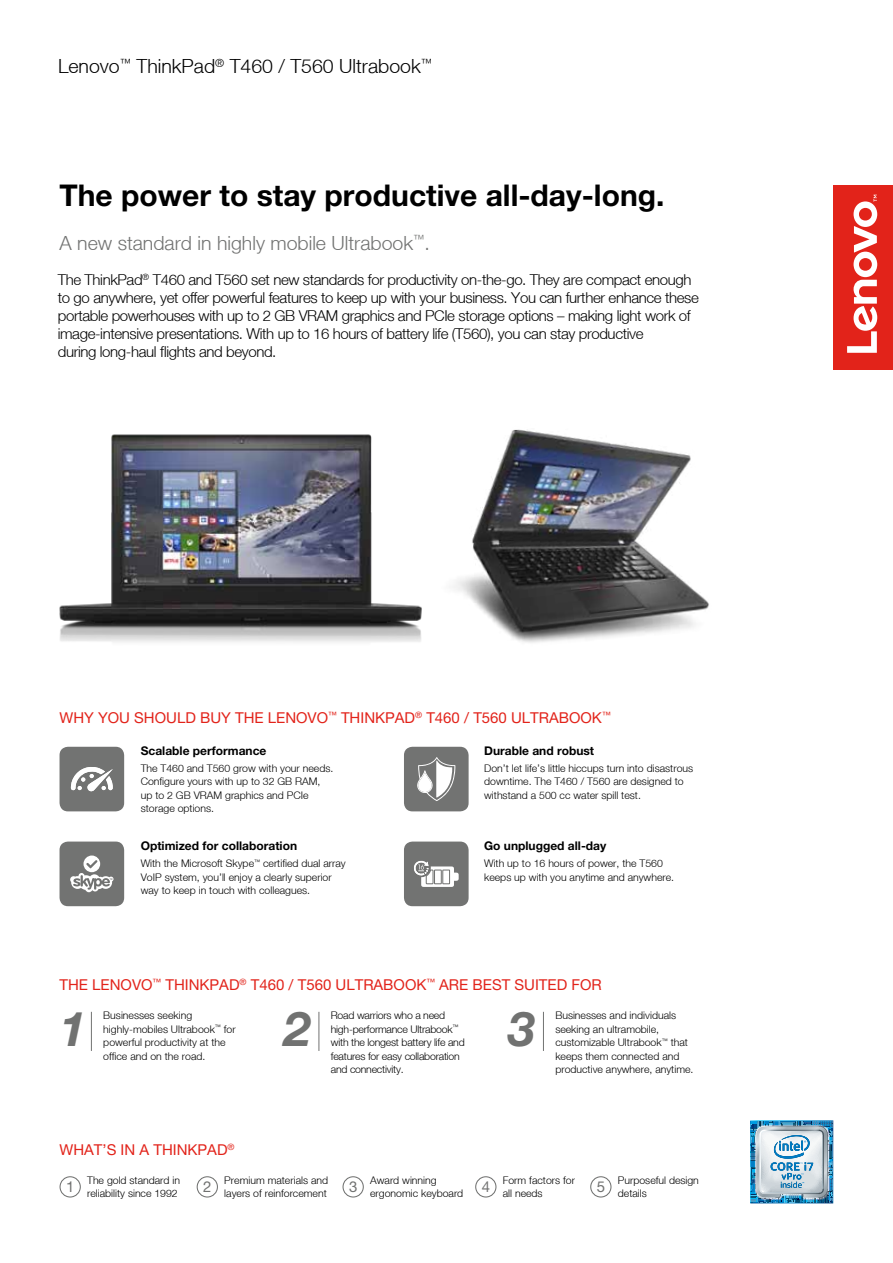
<style>
.page{position:relative;width:893px;height:1263px;background:#fff}
.page>*{position:absolute;margin:0;border:0;box-sizing:border-box;transform-origin:0 0}
.t1{font:italic 700 48px "Helvetica Neue LT Std";color:#717271}
.t2{font:700 30px "Helvetica Neue LT Std";color:#000}
.t3{font:300 19.5px "Helvetica Neue LT";color:#717271}
.t4{font:300 19.5px "Helvetica Neue LT";color:#000}
.t5{font:300 15px/18px "Helvetica Neue LT";letter-spacing:-.025em;color:#000}
.t6{font:15px "Helvetica Neue LT Std";color:#e2231a}
.t7{font:15px "Helvetica Neue LT Std";color:#717271}
.t8{font:700 12px "Helvetica Neue LT Std";color:#000}
.t9{font:300 10.5px/13.5px "Helvetica Neue LT";color:#000}
.t10{font:300 10.5px/13.5px "Helvetica Neue LT";letter-spacing:-.02em;color:#000}
.t11{font:8.7px "Helvetica Neue LT Std";color:#e2231a}
</style>
<div class="page">
<img style="left:59px;top:434px;width:348px;height:208px">
<div style="left:833px;top:185px;width:60px;height:185px;background:#e2231a"></div>
<svg style="left:847px;top:195px;width:30px;height:158px"></svg>
<hr style="left:91px;top:1012px;width:1px;height:39px;background:#717271">
<hr style="left:319px;top:1012px;width:1px;height:39px;background:#717271">
<hr style="left:543px;top:1012px;width:1px;height:39px;background:#717271">
<div style="left:475px;top:1176px;width:21px;height:21px;border:1px solid #717271;border-radius:50%"></div>
<div style="left:60px;top:1176px;width:21px;height:21px;border:1px solid #717271;border-radius:50%"></div>
<div style="left:197px;top:1176px;width:21px;height:21px;border:1px solid #717271;border-radius:50%"></div>
<div style="left:342px;top:1176px;width:22px;height:21px;border:1px solid #717271;border-radius:50%"></div>
<div style="left:590px;top:1176px;width:21px;height:21px;border:1px solid #717271;border-radius:50%"></div>
<img style="left:407px;top:429px;width:302px;height:214px">
<img style="left:750px;top:1120px;width:83px;height:84px">
<div style="left:60px;top:747px;width:64px;height:64px;background:#727372;border-radius:9px"></div>
<svg style="left:71px;top:767px;width:42px;height:25px"></svg>
<div style="left:60px;top:841px;width:64px;height:65px;background:#727372;border-radius:9px"></div>
<svg style="left:70px;top:855px;width:44px;height:37px"></svg>
<div style="left:404px;top:747px;width:65px;height:64px;background:#727372;border-radius:9px"></div>
<svg style="left:417px;top:757px;width:38px;height:44px"></svg>
<div style="left:404px;top:841px;width:65px;height:65px;background:#727372;border-radius:9px"></div>
<svg style="left:414px;top:860px;width:45px;height:27px"></svg>
<h3 class="t4" style="left:58px;top:55px;width:376px">Lenovo<sup>™</sup> ThinkPad<sup>®</sup> T460 / T560 Ultrabook<sup>™</sup></h3>
<h2 class="t2" style="left:60px;top:177px;width:606px">The power to stay productive all-day-long.</h2>
<h3 class="t3" style="left:60px;top:231px;width:372px">A new standard in highly mobile Ultrabook<sup>™</sup>.</h3>
<p class="t5" style="left:58px;top:270px;width:643px">The ThinkPad<sup>®</sup> T460 and T560 set new standards for productivity on-the-go. They are compact enough to go anywhere, yet offer powerful features to keep up with your business. You can further enhance these portable powerhouses with up to 2 GB VRAM graphics and PCIe storage options – making light work of image-intensive presentations. With up to 16 hours of battery life (T560), you can stay productive<br>during long-haul flights and beyond.</p>
<h3 class="t6" style="left:60px;top:709px;width:522px">WHY YOU SHOULD BUY THE LENOVO<sup>™</sup> THINKPAD<sup>®</sup> T460 / T560 ULTRABOOK</h3>
<p class="t11" style="left:602px;top:710px;width:10px">™</p>
<p class="t8" style="left:141px;top:744px;width:127px">Scalable performance</p>
<p class="t8" style="left:484px;top:744px;width:112px">Durable and robust</p>
<p class="t9" style="left:141px;top:761px;width:194px">The T460 and T560 grow with your needs.<br>Configure yours with up to 32 GB RAM, up to 2 GB VRAM graphics and PCIe storage options.</p>
<p class="t9" style="left:484px;top:761px;width:211px">Don’t let life’s little hiccups turn into disastrous downtime. The T460 / T560 are designed to withstand a 500 cc water spill test.</p>
<p class="t8" style="left:141px;top:838px;width:158px">Optimized for collaboration</p>
<p class="t8" style="left:484px;top:838px;width:124px">Go unplugged all-day</p>
<p class="t9" style="left:141px;top:857px;width:207px">With the Microsoft Skype<sup>™</sup> certified dual array<br>VoIP system, you’ll enjoy a clearly superior way to keep in touch with colleagues.</p>
<p class="t9" style="left:484px;top:857px;width:192px">With up to 16 hours of power, the T560 keeps up with you anytime and anywhere.</p>
<h3 class="t6" style="left:60px;top:976px;width:346px">THE LENOVO<sup>™</sup> THINKPAD<sup>®</sup> T460 / T560 ULTRABOOK</h3>
<h3 class="t6" style="left:426px;top:976px;width:175px"><sup>™</sup> ARE BEST SUITED FOR</h3>
<p class="t9" style="left:103px;top:1008px;width:134px">Businesses seeking highly-mobiles Ultrabook<sup>™</sup> for powerful productivity at the office and on the road.</p>
<h1 class="t1" style="left:284px;top:999px;width:28px">2</h1>
<p class="t9" style="left:555px;top:1008px;width:140px">Businesses and individuals seeking an ultramobile, customizable Ultrabook<sup>™</sup> that keeps them connected and productive anywhere, anytime.</p>
<h1 class="t1" style="left:509px;top:999px;width:28px">3</h1>
<h1 class="t1" style="left:60px;top:999px;width:28px">1</h1>
<p class="t10" style="left:331px;top:1008px;width:135px">Road warriors who a need high-performance Ultrabook<sup>™ </sup>with the longest battery life and features for easy collaboration and connectivity.</p>
<h3 class="t6" style="left:60px;top:1141px;width:177px">WHAT’S IN A THINKPAD<sup>®</sup></h3>
<p class="t9" style="left:87px;top:1173px;width:94px">The gold standard in reliability since 1992</p>
<h3 class="t7" style="left:203px;top:1178px;width:10px">2</h3>
<p class="t9" style="left:224px;top:1173px;width:105px">Premium materials and layers of reinforcement</p>
<h3 class="t7" style="left:349px;top:1178px;width:10px">3</h3>
<p class="t9" style="left:370px;top:1173px;width:95px">Award winning ergonomic keyboard</p>
<h3 class="t7" style="left:597px;top:1178px;width:10px">5</h3>
<p class="t9" style="left:618px;top:1173px;width:83px">Purposeful design details</p>
<p class="t9" style="left:503px;top:1173px;width:74px">Form factors for all needs</p>
<h3 class="t7" style="left:66px;top:1178px;width:10px">1</h3>
<h3 class="t7" style="left:482px;top:1178px;width:10px">4</h3>
</div>
